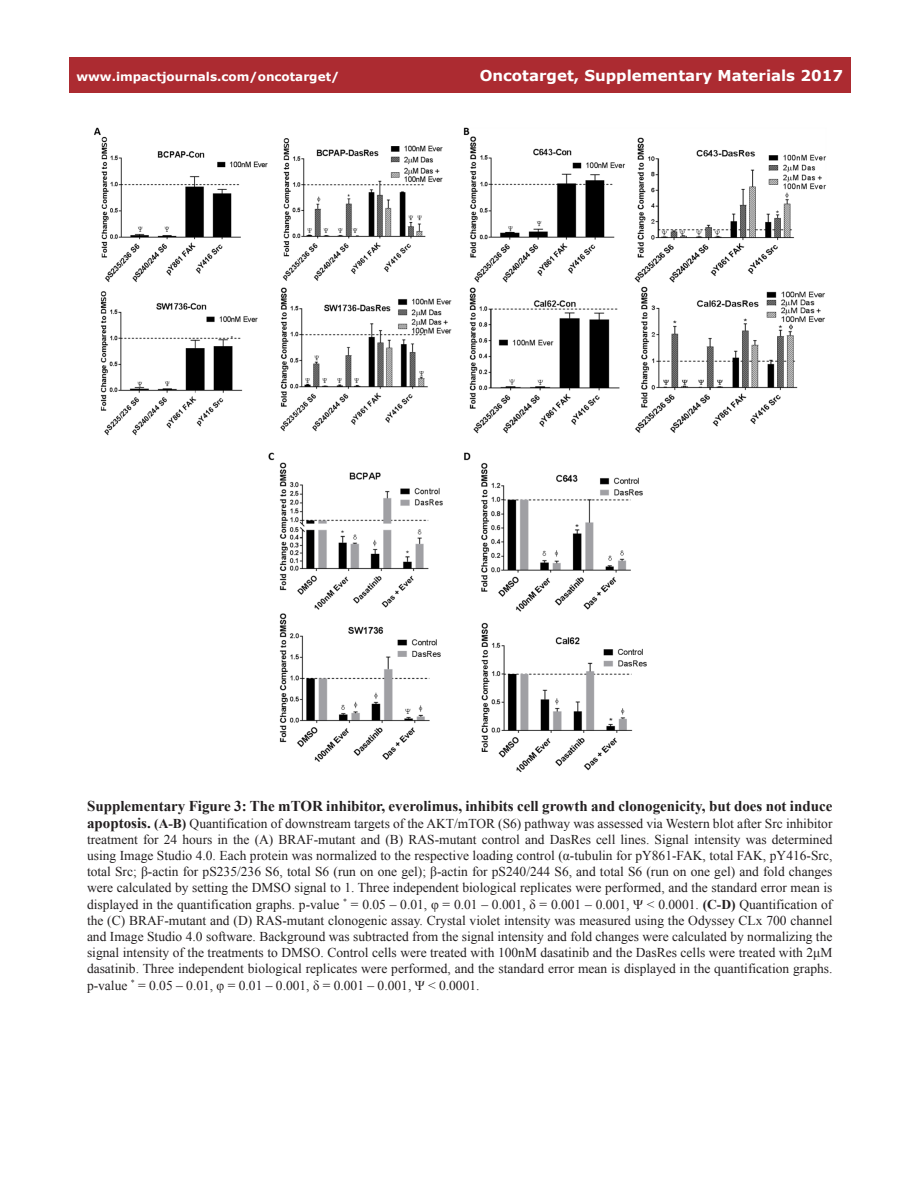
<style>
.page{position:relative;width:918px;height:1188px;background:#fff}
.page>*{position:absolute;margin:0;border:0;box-sizing:border-box;transform-origin:0 0}
.figuretext{font:700 15px "Times New Roman";color:#231f20}
.t1{font:700 15px "Verdana";color:#fff}
.figuretext-2{font:13.5px/16.2px "Times New Roman";color:#231f20;text-align:justify}
.t2{font:700 12px "Verdana";color:#fff}
.s1{font-weight:700;font-size:15px}
.s2{font-weight:700}
</style>
<div class="page">
<div style="left:69px;top:57px;width:781px;height:36px;background:#ac2b31"></div>
<img style="left:94px;top:127px;width:732px;height:646px">
<p class="t2" style="left:76px;top:68px;width:264px">www.impactjournals.com/oncotarget/</p>
<p class="t1" style="left:480px;top:65px;width:365px">Oncotarget, Supplementary Materials 2017</p>
<p class="figuretext" style="left:87px;top:796px;width:747px">Supplementary Figure 3: The mTOR inhibitor, everolimus, inhibits cell growth and clonogenicity, but does not induce</p>
<p class="figuretext-2" style="left:87px;top:815px;width:747px"><span class="s1">apoptosis.</span> <span class="s2">(A-B)</span> Quantification of downstream targets of the AKT/mTOR (S6) pathway was assessed via Western blot after Src inhibitor treatment for 24 hours in the (A) BRAF-mutant and (B) RAS-mutant control and DasRes cell lines. Signal intensity was determined using Image Studio 4.0. Each protein was normalized to the respective loading control (α-tubulin for pY861-FAK, total FAK, pY416-Src, total Src; β-actin for pS235/236 S6, total S6 (run on one gel); β-actin for pS240/244 S6, and total S6 (run on one gel) and fold changes were calculated by setting the DMSO signal to 1. Three independent biological replicates were performed, and the standard error mean is displayed in the quantification graphs. p-value <sup>*</sup> = 0.05 – 0.01, φ = 0.01 – 0.001, δ = 0.001 – 0.001, Ψ &lt; 0.0001. <span class="s2">(C-D)</span> Quantification of the (C) BRAF-mutant and (D) RAS-mutant clonogenic assay. Crystal violet intensity was measured using the Odyssey CLx 700 channel and Image Studio 4.0 software. Background was subtracted from the signal intensity and fold changes were calculated by normalizing the signal intensity of the treatments to DMSO. Control cells were treated with 100nM dasatinib and the DasRes cells were treated with 2μM dasatinib. Three independent biological replicates were performed, and the standard error mean is displayed in the quantification graphs. p-value <sup>*</sup> = 0.05 – 0.01, φ = 0.01 – 0.001, δ = 0.001 – 0.001, Ψ &lt; 0.0001.</p>
</div>
